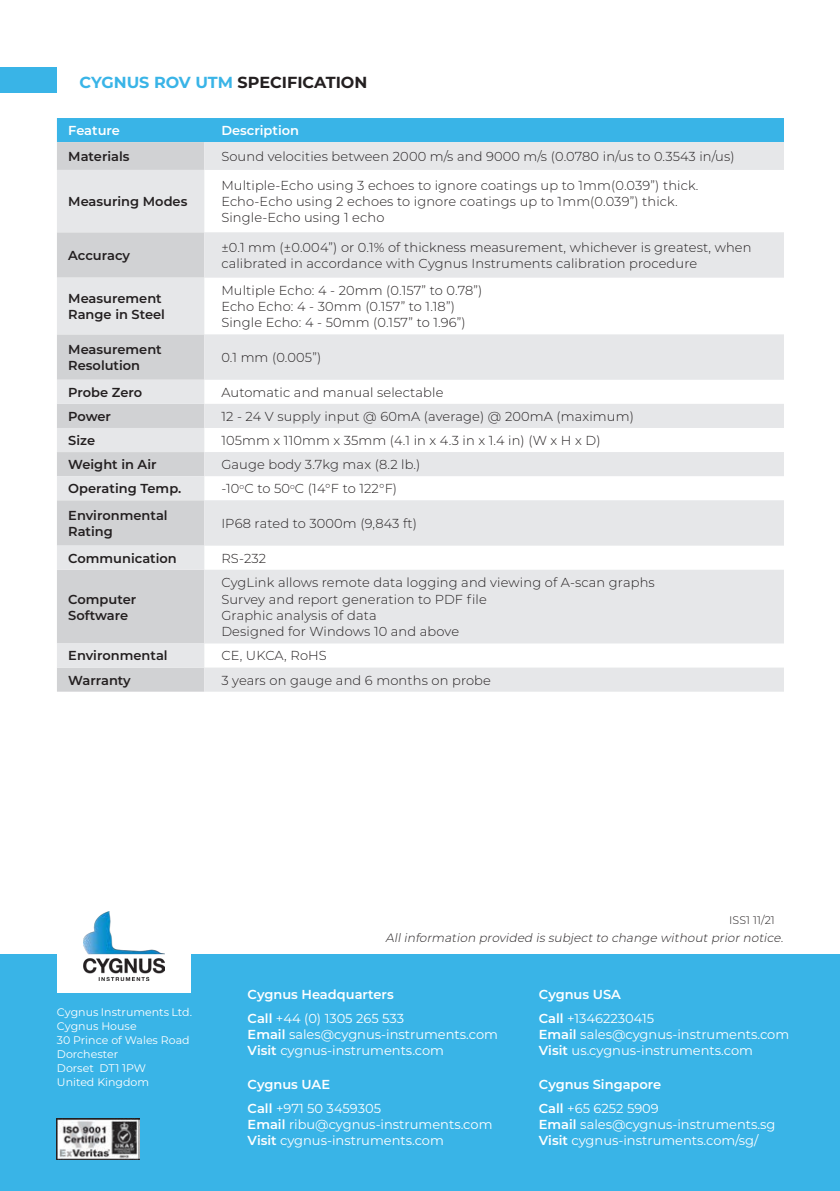
<style>
.page{position:relative;width:840px;height:1191px;background:#fff}
.page>*{position:absolute;margin:0;border:0;box-sizing:border-box;transform-origin:0 0}
.Text_under_circles{font:700 16px "Montserrat";color:#231f20}
.table_content{font:300 13px/16px "Montserrat";letter-spacing:.01em;color:#231f20}
.table_headers{font:13px "Montserrat";color:#fff}
.table_headers-2{font:600 13px/16px "Montserrat";color:#231f20}
.table_headers-3{font:600 13px "Montserrat";color:#fff}
.table_content-2{font:italic 300 12px "Montserrat";color:#231f20}
.table_headers-4{font:11px "Montserrat";color:#fff}
.table_content-3{font:300 11px "Montserrat";letter-spacing:.01em;color:#231f20}
.s1{color:#39b4e7}
.s2{font-weight:600}
</style>
<div class="page">
<div style="left:0;top:68px;width:57px;height:25px;background:#39b4e7"></div>
<div style="left:57px;top:118px;width:726px;height:24px;background:#39b4e7"></div>
<svg style="left:57px;top:142px;width:726px;height:549px;fill:#e6e7e9"></svg>
<div style="left:0;top:955px;width:839px;height:236px;background:#39b4e7"></div>
<div style="left:57px;top:909px;width:133px;height:84px;background:#fff"></div>
<img style="left:83px;top:912px;width:81px;height:68px">
<img style="left:57px;top:1118px;width:82px;height:41px">
<p class="Text_under_circles" style="left:79px;top:71px;width:289px"><span class="s1">CYGNUS ROV UTM</span> SPECIFICATION</p>
<p class="table_headers-3" style="left:68px;top:121px;width:53px">Feature</p>
<p class="table_headers-3" style="left:221px;top:121px;width:79px">Description</p>
<p class="table_headers-2" style="left:68px;top:148px;width:63px">Materials</p>
<p class="table_content" style="left:221px;top:148px;width:514px">Sound velocities between 2000 m/s and 9000 m/s (0.0780 in/us to 0.3543 in/us)</p>
<p class="table_headers-2" style="left:68px;top:193px;width:120px">Measuring Modes</p>
<p class="table_content" style="left:221px;top:177px;width:478px">Multiple-Echo using 3 echoes to ignore coatings up to 1mm(0.039”) thick.</p>
<p class="table_content" style="left:221px;top:193px;width:457px">Echo-Echo using 2 echoes to ignore coatings up to 1mm(0.039”) thick.</p>
<p class="table_content" style="left:221px;top:209px;width:164px">Single-Echo using 1 echo</p>
<p class="table_headers-2" style="left:68px;top:247px;width:63px">Accuracy</p>
<p class="table_content" style="left:221px;top:239px;width:531px">±0.1 mm (±0.004”) or 0.1% of thickness measurement, whichever is greatest, when calibrated in accordance with Cygnus Instruments calibration procedure</p>
<p class="table_headers-2" style="left:68px;top:290px;width:98px">Measurement<br>Range in Steel</p>
<p class="table_content" style="left:221px;top:282px;width:262px">Multiple Echo: 4 - 20mm (0.157” to 0.78”)</p>
<p class="table_content" style="left:221px;top:298px;width:235px">Echo Echo: 4 - 30mm (0.157” to 1.18”)</p>
<p class="table_content" style="left:221px;top:314px;width:246px">Single Echo: 4 - 50mm (0.157” to 1.96”)</p>
<p class="table_headers-2" style="left:68px;top:341px;width:95px">Measurement<br>Resolution</p>
<p class="table_content" style="left:221px;top:349px;width:101px">0.1 mm (0.005”)</p>
<p class="table_headers-2" style="left:68px;top:383px;width:75px">Probe Zero</p>
<p class="table_content" style="left:221px;top:384px;width:223px">Automatic and manual selectable</p>
<p class="table_headers-2" style="left:68px;top:407px;width:44px">Power</p>
<p class="table_content" style="left:221px;top:408px;width:414px">12 - 24 V supply input @ 60mA (average) @ 200mA (maximum)</p>
<p class="table_headers-2" style="left:68px;top:432px;width:28px">Size</p>
<p class="table_content" style="left:221px;top:432px;width:381px">105mm x 110mm x 35mm (4.1 in x 4.3 in x 1.4 in) (W x H x D)</p>
<p class="table_headers-2" style="left:68px;top:456px;width:90px">Weight in Air</p>
<p class="table_content" style="left:221px;top:456px;width:200px">Gauge body 3.7kg max (8.2 lb.)</p>
<p class="table_headers-2" style="left:68px;top:480px;width:114px">Operating Temp.</p>
<p class="table_content" style="left:221px;top:480px;width:177px">-10<sup>o</sup>C to 50<sup>o</sup>C (14°F to 122°F)</p>
<p class="table_headers-2" style="left:68px;top:506px;width:101px">Environmental<br>Rating</p>
<p class="table_content" style="left:221px;top:515px;width:197px">IP68 rated to 3000m (9,843 ft)</p>
<p class="table_headers-2" style="left:68px;top:549px;width:110px">Communication</p>
<p class="table_content" style="left:221px;top:549px;width:46px">RS-232</p>
<p class="table_headers-2" style="left:68px;top:590px;width:69px">Computer<br>Software</p>
<p class="table_content" style="left:221px;top:574px;width:434px">CygLink allows remote data logging and viewing of A-scan graphs</p>
<p class="table_content" style="left:221px;top:590px;width:267px">Survey and report generation to PDF file</p>
<p class="table_content" style="left:221px;top:606px;width:157px">Graphic analysis of data</p>
<p class="table_content" style="left:221px;top:622px;width:239px">Designed for Windows 10 and above</p>
<p class="table_headers-2" style="left:68px;top:647px;width:101px">Environmental</p>
<p class="table_content" style="left:221px;top:647px;width:107px">CE, UKCA, RoHS</p>
<p class="table_headers-2" style="left:68px;top:671px;width:64px">Warranty</p>
<p class="table_content" style="left:221px;top:671px;width:271px">3 years on gauge and 6 months on probe</p>
<p class="table_content-3" style="left:728px;top:913px;width:47px">ISS1 11/21</p>
<p class="table_headers-4" style="left:57px;top:1005px;width:136px">Cygnus Instruments Ltd.</p>
<p class="table_headers-4" style="left:57px;top:1019px;width:81px">Cygnus House</p>
<p class="table_headers-4" style="left:57px;top:1033px;width:134px">30 Prince of Wales Road</p>
<p class="table_headers-4" style="left:57px;top:1047px;width:63px">Dorchester</p>
<p class="table_headers-4" style="left:57px;top:1061px;width:91px">Dorset DT1 1PW</p>
<p class="table_headers-4" style="left:57px;top:1075px;width:94px">United Kingdom</p>
<p class="table_content-2" style="left:385px;top:929px;width:401px">Allinformation provided is subject to change without priornotice.</p>
<p class="table_headers-3" style="left:247px;top:985px;width:147px">Cygnus Headquarters</p>
<p class="table_headers" style="left:247px;top:1009px;width:158px"><span class="s2">Call</span> +44 (0) 1305 265 533</p>
<p class="table_headers" style="left:247px;top:1025px;width:252px"><span class="s2">Email</span> sales@cygnus-instruments.com</p>
<p class="table_headers" style="left:247px;top:1041px;width:198px"><span class="s2">Visit</span> cygnus-instruments.com</p>
<p class="table_headers-3" style="left:247px;top:1075px;width:84px">Cygnus UAE</p>
<p class="table_headers" style="left:247px;top:1099px;width:135px"><span class="s2">Call</span> +971 50 3459305</p>
<p class="table_headers" style="left:247px;top:1115px;width:246px"><span class="s2">Email</span> ribu@cygnus-instruments.com</p>
<p class="table_headers" style="left:247px;top:1131px;width:198px"><span class="s2">Visit</span> cygnus-instruments.com</p>
<p class="table_headers-3" style="left:538px;top:985px;width:84px">Cygnus USA</p>
<p class="table_headers" style="left:538px;top:1009px;width:117px"><span class="s2">Call</span> +13462230415</p>
<p class="table_headers" style="left:538px;top:1025px;width:252px"><span class="s2">Email</span> sales@cygnus-instruments.com</p>
<p class="table_headers" style="left:538px;top:1041px;width:215px"><span class="s2">Visit</span> us.cygnus-instruments.com</p>
<p class="table_headers-3" style="left:538px;top:1075px;width:124px">Cygnus Singapore</p>
<p class="table_headers" style="left:538px;top:1099px;width:121px"><span class="s2">Call</span> +65 6252 5909</p>
<p class="table_headers" style="left:538px;top:1115px;width:238px"><span class="s2">Email</span> sales@cygnus-instruments.sg</p>
<p class="table_headers" style="left:538px;top:1131px;width:221px"><span class="s2">Visit</span> cygnus-instruments.com/sg/</p>
</div>
